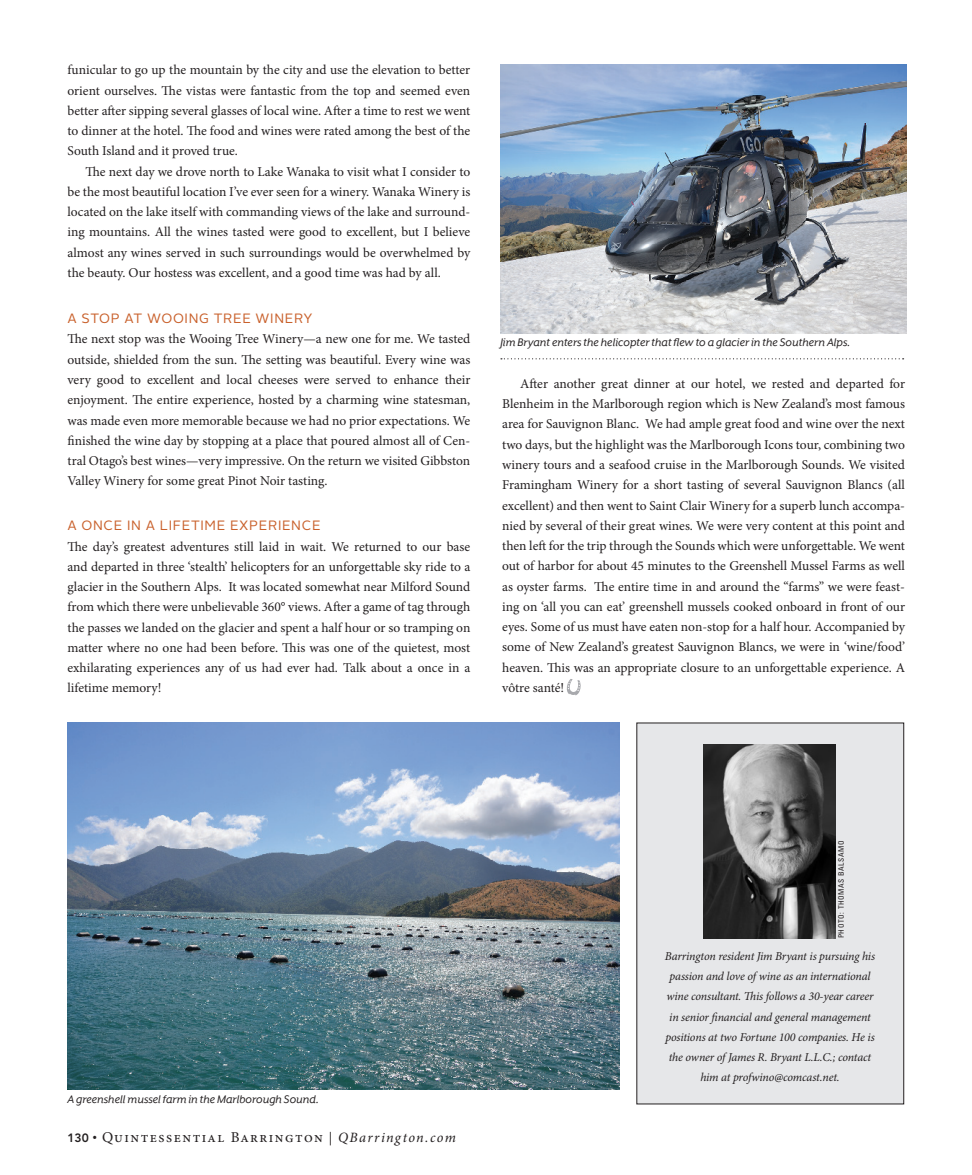
<style>
.page{position:relative;width:972px;height:1175px;background:#fff}
.page>*{position:absolute;margin:0;border:0;box-sizing:border-box;transform-origin:0 0}
.t1{font:15px "Minion Pro";letter-spacing:.1em;color:#231f20}
.Body-Text-Indent{font:13.5px/20.2px "Minion Pro";letter-spacing:-.005em;color:#231f20;text-align:justify}
.Body-Text-No-Indent{font:13.5px/20.2px "Minion Pro";letter-spacing:-.005em;color:#231f20;text-align:justify}
.Body-Sub5{font:13.5px "Alright Sans";letter-spacing:.05em;color:#c9612c}
.Photo-Caption-Rule-B{font:12.75px "Mr Eaves XL San Alt RI";color:#231f20}
.Photo-Caption-No-Rul{font:12.75px "Mr Eaves XL San Alt RI";color:#231f20}
.t2{font:italic 12px/20.2px "Minion Pro";letter-spacing:-.015em;color:#231f20;text-align:center}
.Photo-Credit1{font:condensed 7.5px "Univers LT Std";letter-spacing:.075em;color:#231f20}
.s1{font-family:"Avenir LT Std";font-weight:800;font-size:12px}
.s2{font-size:12px}
.s3{font-size:13.5px}
.s4{font-style:italic;font-size:14.25px}
</style>
<div class="page">
<svg style="left:567px;top:679px;width:14px;height:16px"></svg>
<div style="left:637px;top:723px;width:267px;height:381px;background:#e6e7e9"></div>
<img style="left:704px;top:744px;width:132px;height:195px">
<svg style="left:501px;top:358px;width:403px;height:1px"></svg>
<img style="left:500px;top:64px;width:407px;height:270px">
<img style="left:68px;top:722px;width:551px;height:367px">
<p class="Body-Text-Indent" style="left:68px;top:60px;width:404px">funicular to go up the mountain by the city and use the elevation to better orient ourselves. The vistas were fantastic from the top and seemed even better after sipping several glasses of local wine. After a time to rest we went to dinner at the hotel. The food and wines were rated among the best of the South Island and it proved true.</p>
<p class="Body-Text-Indent" style="left:68px;top:161px;width:404px;text-indent:18px">The next day we drove north to Lake Wanaka to visit what I consider to be the most beautiful location I’ve ever seen for a winery. Wanaka Winery is located on the lake itself with commanding views of the lake and surround&shy;ing mountains. All the wines tasted were good to excellent, but I believe almost any wines served in such surroundings would be overwhelmed by the beauty. Our hostess was excellent, and a good time was had by all.</p>
<p class="Body-Sub5" style="left:68px;top:309px;width:247px">A STOP AT WOOING TREE WINERY</p>
<p class="Body-Text-No-Indent" style="left:68px;top:329px;width:404px">The next stop was the Wooing Tree Winery—a new one for me. We tasted outside, shielded from the sun. The setting was beautiful. Every wine was very good to excellent and local cheeses were served to enhance their enjoyment. The entire experience, hosted by a charming wine statesman, was made even more memorable because we had no prior expectations. We finished the wine day by stopping at a place that poured almost all of Cen&shy;tral Otago’s best wines—very impressive. On the return we visited Gibbston Valley Winery for some great Pinot Noir tasting.</p>
<p class="Body-Sub5" style="left:68px;top:516px;width:255px">A ONCE IN A LIFETIME EXPERIENCE</p>
<p class="Body-Text-No-Indent" style="left:68px;top:536px;width:404px">The day’s greatest adventures still laid in wait. We returned to our base and departed in three ‘stealth’ helicopters for an unforgettable sky ride to a glacier in the Southern Alps. It was located somewhat near Milford Sound from which there were unbelievable 360° views. After a game of tag through the passes we landed on the glacier and spent a half hour or so tramping on matter where no one had been before. This was one of the quietest, most exhilarating experiences any of us had ever had. Talk about a once in a lifetime memory!</p>
<p class="Photo-Caption-Rule-B" style="left:500px;top:335px;width:351px">Jim Bryant enters the helicopter that flew to a glacier in the Southern Alps.</p>
<p class="Body-Text-Indent" style="left:502px;top:373px;width:404px;text-indent:18px">After another great dinner at our hotel, we rested and departed for Blenheim in the Marlborough region which is New Zealand’s most famous area for Sauvignon Blanc. We had ample great food and wine over the next two days, but the highlight was the Marlborough Icons tour, combining two winery tours and a seafood cruise in the Marlborough Sounds. We visited Framingham Winery for a short tasting of several Sauvignon Blancs (all excellent) and then went to Saint Clair Winery for a superb lunch accompa&shy;nied by several of their great wines. We were very content at this point and then left for the trip through the Sounds which were unforgettable. We went out of harbor for about 45 minutes to the Greenshell Mussel Farms as well as oyster farms. The entire time in and around the “farms” we were feast&shy;ing on ‘all you can eat’ greenshell mussels cooked onboard in front of our eyes. Some of us must have eaten non-stop for a half hour. Accompanied by some of New Zealand’s greatest Sauvignon Blancs, we were in ‘wine/food’ heaven. This was an appropriate closure to an unforgettable experience. A vôtre santé!</p>
<p class="Photo-Caption-No-Rul" style="left:68px;top:1092px;width:253px">A greenshell mussel farm in the Marlborough Sound.</p>
<p class="t1" style="left:68px;top:1126px;width:390px"><span class="s1">130</span> <span class="s2">•</span> Quintessential Barrington <span class="s3">|</span> <span class="s4">QBarrington.com</span></p>
<p class="Photo-Credit1" style="left:836px;top:938px;width:99px;rotate:-90deg">PHOTO: THOMAS BALSAMO</p>
<p class="t2" style="left:665px;top:945px;width:212px">Barrington resident Jim Bryant is pursuing his passion and love of wine as an international wine consultant. This follows a 30-year career in senior financial and general management positions at two Fortune 100 companies. He is the owner of James R. Bryant L.L.C.; contact him at profwino@comcast.net.</p>
</div>
